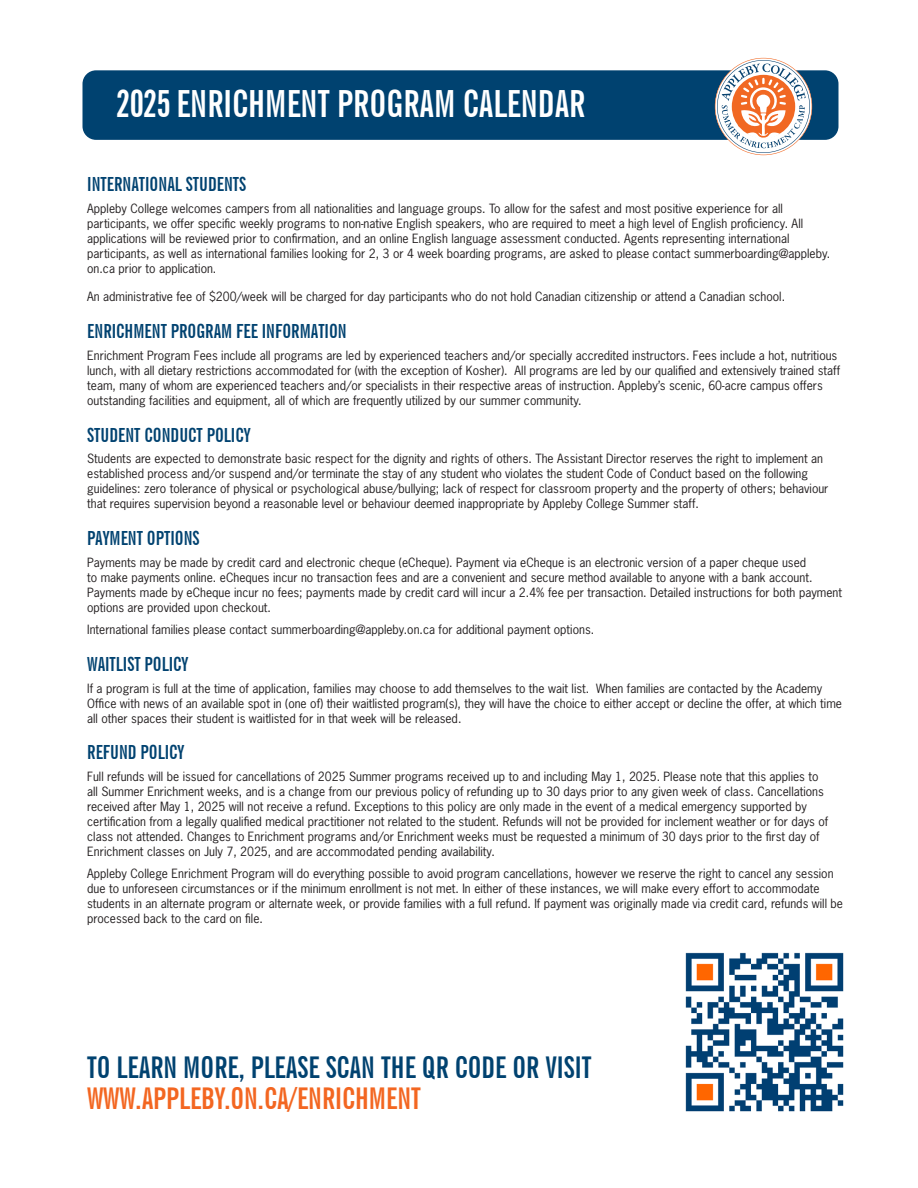
<style>
.page{position:relative;width:918px;height:1188px;background:#fff}
.page>*{position:absolute;margin:0;border:0;box-sizing:border-box;transform-origin:0 0}
.t1{font:700 extra-condensed 37.5px "News Gothic BT";color:#fff}
.t2{font:700 extra-condensed 30px/30.6px "News Gothic BT";color:#004270}
.t3{font:700 extra-condensed 19.5px "News Gothic BT";color:#004270}
.t4{font:12px/15px "News Gothic Std";color:#231f20}
.s1{color:#f36621}
</style>
<div class="page">
<img style="left:685px;top:952px;width:159px;height:160px">
<div style="left:82px;top:70px;width:757px;height:70px;background:#004270;border-radius:14px"></div>
<svg style="left:715px;top:58px;width:97px;height:97px"></svg>
<p class="t1" style="left:116px;top:81px;width:471px">2025 ENRICHMENT PROGRAM CALENDAR</p>
<p class="t3" style="left:87px;top:172px;width:160px">INTERNATIONAL STUDENTS</p>
<p class="t4" style="left:87px;top:201px;width:745px">Appleby College welcomes campers from all nationalities and language groups. To allow for the safest and most positive experience for all participants, we offer specific weekly programs to non-native English speakers, who are required to meet a high level of English proficiency. All applications will be reviewed prior to confirmation, and an online English language assessment conducted. Agents representing international participants, as well as international families looking for 2, 3 or 4 week boarding programs, are asked to please contact summerboarding@appleby. on.ca prior to application.</p>
<p class="t4" style="left:87px;top:289px;width:699px">An administrative fee of $200/week will be charged for day participants who do not hold Canadian citizenship or attend a Canadian school.</p>
<p class="t3" style="left:87px;top:319px;width:261px">ENRICHMENT PROGRAM FEE INFORMATION</p>
<p class="t4" style="left:87px;top:348px;width:754px">Enrichment Program Fees include all programs are led by experienced teachers and/or specially accredited instructors. Fees include a hot, nutritious lunch, with all dietary restrictions accommodated for (with the exception of Kosher). All programs are led by our qualified and extensively trained staff team, many of whom are experienced teachers and/or specialists in their respective areas of instruction. Appleby’s scenic, 60-acre campus offers outstanding facilities and equipment, all of which are frequently utilized by our summer community.</p>
<p class="t3" style="left:87px;top:423px;width:165px">STUDENT CONDUCT POLICY</p>
<p class="t4" style="left:87px;top:451px;width:743px">Students are expected to demonstrate basic respect for the dignity and rights of others. The Assistant Director reserves the right to implement an established process and/or suspend and/or terminate the stay of any student who violates the student Code of Conduct based on the following guidelines: zero tolerance of physical or psychological abuse/bullying; lack of respect for classroom property and the property of others; behaviour that requires supervision beyond a reasonable level or behaviour deemed inappropriate by Appleby College Summer staff.</p>
<p class="t3" style="left:87px;top:527px;width:114px">PAYMENT OPTIONS</p>
<p class="t4" style="left:87px;top:555px;width:756px">Payments may be made by credit card and electronic cheque (eCheque). Payment via eCheque is an electronic version of a paper cheque used<br>to make payments online. eCheques incur no transaction fees and are a convenient and secure method available to anyone with a bank account.<br>Payments made by eCheque incur no fees; payments made by credit card will incur a 2.4% fee per transaction. Detailed instructions for both payment options are provided upon checkout.</p>
<p class="t4" style="left:87px;top:622px;width:508px">International families please contact summerboarding@appleby.on.ca for additional payment options.</p>
<p class="t3" style="left:87px;top:652px;width:103px">WAITLIST POLICY</p>
<p class="t4" style="left:87px;top:680px;width:756px">If a program is full at the time of application, families may choose to add themselves to the wait list. When families are contacted by the Academy<br>Office with news of an available spot in (one of) their waitlisted program(s), they will have the choice to either accept or decline the offer, at which time all other spaces their student is waitlisted for in that week will be released.</p>
<p class="t3" style="left:87px;top:741px;width:99px">REFUND POLICY</p>
<p class="t4" style="left:87px;top:769px;width:743px">Full refunds will be issued for cancellations of 2025 Summer programs received up to and including May 1, 2025. Please note that this applies to all Summer Enrichment weeks, and is a change from our previous policy of refunding up to 30 days prior to any given week of class. Cancellations received after May 1, 2025 will not receive a refund. Exceptions to this policy are only made in the event of a medical emergency supported by certification from a legally qualified medical practitioner not related to the student. Refunds will not be provided for inclement weather or for days of class not attended. Changes to Enrichment programs and/or Enrichment weeks must be requested a minimum of 30 days prior to the first day of Enrichment classes on July 7, 2025, and are accommodated pending availability.</p>
<p class="t4" style="left:87px;top:866px;width:757px">Appleby College Enrichment Program will do everything possible to avoid program cancellations, however we reserve the right to cancel any session due to unforeseen circumstances or if the minimum enrollment is not met. In either of these instances, we will make every effort to accommodate students in an alternate program or alternate week, or provide families with a full refund. If payment was originally made via credit card, refunds will be processed back to the card on file.</p>
<p class="t2" style="left:87px;top:1052px;width:506px">TO LEARN MORE, PLEASE SCAN THE QR CODE OR VISIT<br><span class="s1">WWW.APPLEBY.ON.CA/ENRICHMENT</span></p>
</div>
